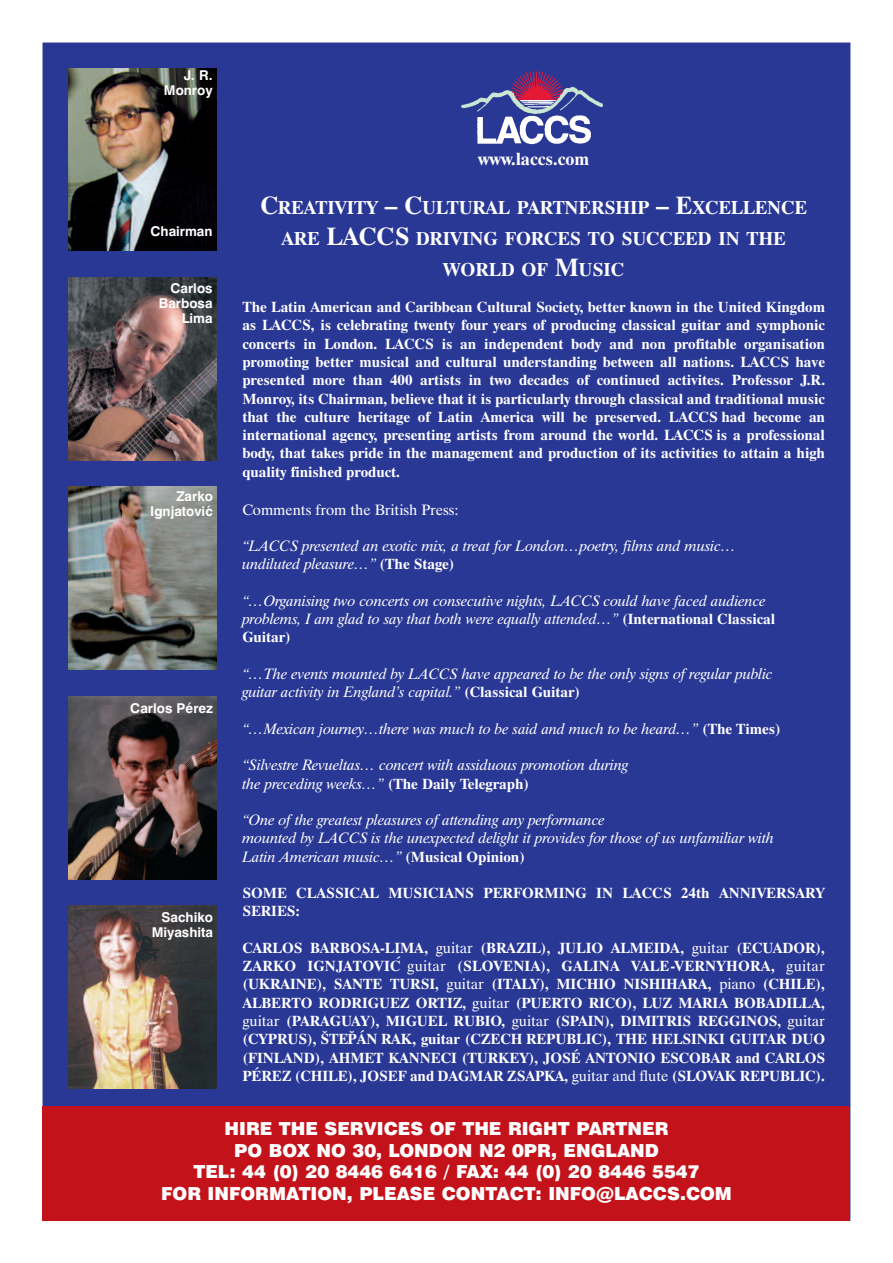
<style>
.page{position:relative;width:893px;height:1263px;background:#fff}
.page>*{position:absolute;margin:0;border:0;box-sizing:border-box;transform-origin:0 0}
.t1{font:700 19.2px/30.9px "Dutch 801 BT";letter-spacing:-.005em;color:#fff;text-align:center}
.t2{font:900 18px/21.6px "Swiss 721 BT";color:#fff;text-align:center}
.t3{font:700 18px "Dutch 801 BT";letter-spacing:-.005em;color:#fff}
.t4{font:700 15px/18.3px "Dutch 801 BT";letter-spacing:-.005em;color:#fff;text-align:justify}
.t5{font:italic 15px/18.3px "Dutch 801 BT";letter-spacing:-.005em;color:#fff}
.t6{font:15px "Dutch 801 BT";letter-spacing:-.005em;color:#fff}
.t7{font:700 13.5px/15px "Swiss 721 BT";color:#fff;text-align:right}
.s1{font-size:25.5px}
.s2{font-weight:700;font-style:normal}
.s3{font-weight:400}
</style>
<div class="page">
<div style="left:43px;top:43px;width:807px;height:1177px;background:#293795"></div>
<img style="left:68px;top:68px;width:149px;height:183px">
<img style="left:68px;top:277px;width:149px;height:183px">
<img style="left:68px;top:487px;width:149px;height:183px">
<img style="left:68px;top:696px;width:149px;height:183px">
<img style="left:68px;top:906px;width:149px;height:183px">
<div style="left:43px;top:1106px;width:807px;height:114px;background:#c4121a"></div>
<img style="left:477px;top:129px;width:114px;height:16px">
<img style="left:461px;top:86px;width:142px;height:43px">
<img style="left:507px;top:71px;width:61px;height:33px">
<p class="t7" style="left:164px;top:69px;width:50px">J. R.<br>Monroy</p>
<p class="t3" style="left:478px;top:153px;width:113px">www.laccs.com</p>
<p class="t1" style="left:260px;top:194px;width:548px"><span class="s1">C</span>REATIVITY <span class="s1">– C</span>ULTURAL PARTNERSHIP <span class="s1">– E</span>XCELLENCE<br>ARE <span class="s1">LACCS</span> DRIVING FORCES TO SUCCEED IN THE<br>WORLD OF <span class="s1">M</span>USIC</p>
<p class="t4" style="left:242px;top:299px;width:584px">The Latin American and Caribbean Cultural Society, better known in the United Kingdom as LACCS, is celebrating twenty four years of producing classical guitar and symphonic concerts in London. LACCS is an independent body and non profitable organisation promoting better musical and cultural understanding between all nations. LACCS have presented more than 400 artists in two decades of continued activites. Professor J.R.<br>Monroy, its Chairman, believe that it is particularly through classical and traditional music that the culture heritage of Latin America will be preserved. LACCS had become an international agency, presenting artists from around the world. LACCS is a professional body, that takes pride in the management and production of its activities to attain a high quality finished product.</p>
<p class="t6" style="left:242px;top:504px;width:218px">Comments from the British Press:</p>
<p class="t5" style="left:242px;top:538px;width:495px">“LACCS presented an exotic mix, a treat for London…poetry, films and music… undiluted pleasure…” <span class="s2">(The Stage)</span></p>
<p class="t5" style="left:242px;top:593px;width:534px">“…Organising two concerts on consecutive nights, LACCS could have faced audience problems, I am glad to say that both were equally attended…” <span class="s2">(International Classical<br>Guitar)</span></p>
<p class="t5" style="left:242px;top:666px;width:532px">“…The events mounted by LACCS have appeared to be the only signs of regular public guitar activity in England’s capital.” <span class="s2">(Classical Guitar)</span></p>
<p class="t5" style="left:242px;top:721px;width:540px">“…Mexican journey…there was much to be said and much to be heard…” <span class="s2">(The Times)</span></p>
<p class="t5" style="left:242px;top:757px;width:388px">“Silvestre Revueltas… concert with assiduous promotion during the preceding weeks…” <span class="s2">(The Daily Telegraph)</span></p>
<p class="t5" style="left:242px;top:812px;width:533px">“One of the greatest pleasures of attending any performance<br>mounted by LACCS is the unexpected delight it provides for those of us unfamiliar with<br>Latin American music…” <span class="s2">(Musical Opinion)</span></p>
<p class="t4" style="left:242px;top:885px;width:584px">SOME CLASSICAL MUSICIANS PERFORMING IN LACCS 24th ANNIVERSARY<br>SERIES:</p>
<p class="t4" style="left:242px;top:940px;width:584px">CARLOS BARBOSA-LIMA, <span class="s3">guitar</span> (BRAZIL), JULIO ALMEIDA, <span class="s3">guitar</span> (ECUADOR), ZARKO IGNJATOVIC´ <span class="s3">guitar</span> (SLOVENIA), GALINA VALE-VERNYHORA, <span class="s3">guitar </span>(UKRAINE), SANTE TURSI, <span class="s3">guitar</span> (ITALY), MICHIO NISHIHARA, <span class="s3">piano</span> (CHILE), ALBERTO RODRIGUEZ ORTIZ, <span class="s3">guitar</span> (PUERTO RICO), LUZ MARIA BOBADILLA, <span class="s3">guitar</span> (PARAGUAY), MIGUEL RUBIO, <span class="s3">guitar</span> (SPAIN), DIMITRIS REGGINOS, <span class="s3">guitar </span>(CYPRUS), STE</p>
<p class="t7" style="left:150px;top:225px;width:64px">Chairman</p>
<p class="t7" style="left:159px;top:282px;width:55px">Carlos<br>Barbosa<br>Lima</p>
<p class="t7" style="left:150px;top:490px;width:64px">Zarko<br>Ignjatovi´c</p>
<p class="t7" style="left:130px;top:702px;width:84px">Carlos Pérez</p>
<p class="t7" style="left:152px;top:911px;width:63px">Sachiko<br>Miyashita</p>
<p class="t4" style="left:321px;top:1031px;width:505px">˘ PÁN RAK, guitar (CZECH REPUBLIC), THE HELSINKI GUITAR DUO</p>
<p class="t4" style="left:242px;top:1027px;width:584px;line-height:21.3px;text-indent:106px">˘<br>(FINLAND), AHMET KANNECI (TURKEY), JOSÉ ANTONIO ESCOBAR and CARLOS</p>
<p class="t4" style="left:242px;top:1068px;width:584px">PÉREZ (CHILE), JOSEF and DAGMAR ZSAPKA, <span class="s3">guitar and flute</span> (SLOVAK REPUBLIC).</p>
<p class="t2" style="left:161px;top:1120px;width:572px">HIRE THE SERVICES OF THE RIGHT PARTNER<br>PO BOX NO 30, LONDON N2 0PR, ENGLAND<br>TEL: 44 (0) 20 8446 6416 / FAX: 44 (0) 20 8446 5547<br>FOR INFORMATION, PLEASE CONTACT: INFO@LACCS.COM</p>
</div>
